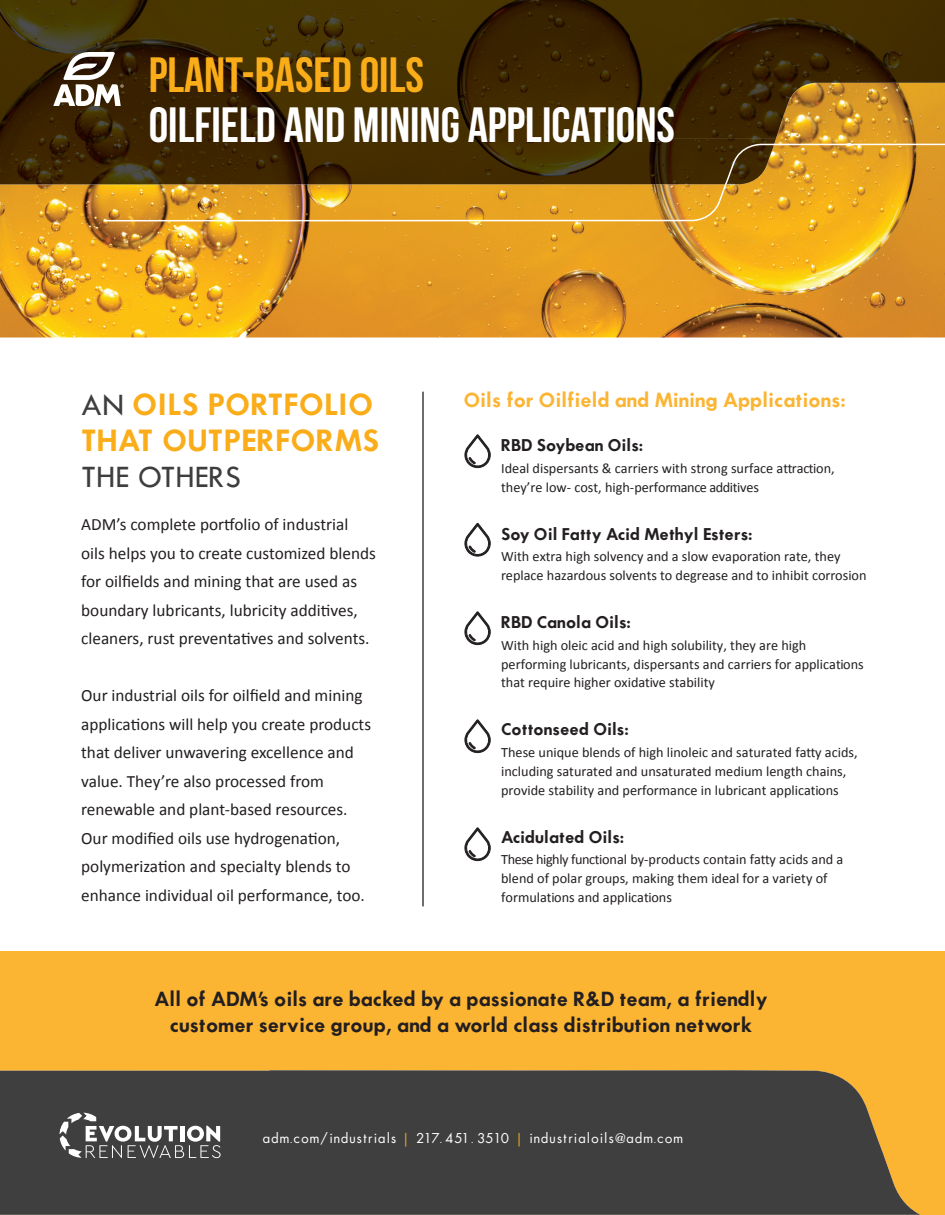
<style>
.page{position:relative;width:945px;height:1215px;background:#fff}
.page>*{position:absolute;margin:0;border:0;box-sizing:border-box;transform-origin:0 0}
.t1{font:49.5px "Bebas Neue";color:#fff}
.t2{font:49.5px "Bebas Neue";color:#faad19}
.t3{font:600 27px/36px "Futura";letter-spacing:.025em;color:#faad19}
.t4{font:500 27px "Futura";letter-spacing:.025em;color:#3e3e3f}
.t5{font:600 18px/25.5px "Futura";color:#231f20;text-align:center}
.t6{font:600 18px "Futura";color:#fcb433}
.t7{font:17.25px/28.5px "Calibri";color:#231f20}
.t8{font:600 15px "Futura";color:#231f20}
.t9{font:14.25px/18.8px "Calibri";color:#231f20}
.t10{font:13.5px "Futura";letter-spacing:.075em;color:#fff}
.s1{font-weight:500;color:#3e3e3f}
.s2{color:#faad19}
</style>
<div class="page">
<div style="left:0;top:951px;width:945px;height:264px;background:#fcb433"></div>
<img style="left:0;top:184px;width:945px;height:154px">
<div style="left:0;top:1070px;width:920px;height:145px;background:#3f3f40"></div>
<img style="left:0;top:0;width:102px;height:184px">
<svg style="left:102px;top:0;width:843px;height:223px;background:#69490c"></svg>
<hr style="left:422px;top:392px;width:2px;height:514px;background:#3e3e3f">
<svg style="left:465px;top:434px;width:26px;height:34px"></svg>
<svg style="left:465px;top:523px;width:26px;height:33px"></svg>
<svg style="left:465px;top:611px;width:26px;height:34px"></svg>
<svg style="left:465px;top:719px;width:26px;height:34px"></svg>
<svg style="left:465px;top:827px;width:26px;height:34px"></svg>
<svg style="left:53px;top:52px;width:71px;height:54px"></svg>
<svg style="left:59px;top:1113px;width:162px;height:45px;background:#6d6d6e"></svg>
<h1 class="t2" style="left:149px;top:48px;width:277px">PLANT-BASED OILS</h1>
<h1 class="t1" style="left:149px;top:98px;width:528px">OILFIELD AND MINING APPLICATIONS</h1>
<h2 class="t3" style="left:81px;top:385px;width:300px"><span class="s1">AN</span> OILS PORTFOLIO<br>THAT OUTPERFORMS</h2>
<h2 class="t4" style="left:81px;top:459px;width:161px">THE OTHERS</h2>
<p class="t7" style="left:81px;top:510px;width:296px">ADM’s complete portfolio of industrial oils helps you to create customized blends for oilfields and mining that are used as boundary lubricants, lubricity additives, cleaners, rust preventatives and solvents.</p>
<p class="t7" style="left:81px;top:681px;width:291px">Our industrial oils for oilfield and mining applications will help you create products that deliver unwavering excellence and value. They’re also processed from renewable and plant-based resources.<br>Our modified oils use hydrogenation, polymerization and specialty blends to enhance individual oil performance, too.</p>
<p class="t6" style="left:464px;top:388px;width:383px">Oils for Oilfield and Mining Applications:</p>
<p class="t8" style="left:501px;top:435px;width:144px">RBD Soybean Oils:</p>
<p class="t9" style="left:501px;top:458px;width:335px">Ideal dispersants &amp; carriers with strong surface attraction, they’re low- cost, high-performance additives</p>
<p class="t8" style="left:501px;top:523px;width:253px">Soy Oil Fatty Acid Methyl Esters:</p>
<p class="t9" style="left:501px;top:547px;width:367px">With extra high solvency and a slow evaporation rate, they replace hazardous solvents to degrease and to inhibit corrosion</p>
<p class="t8" style="left:501px;top:612px;width:131px">RBD Canola Oils:</p>
<p class="t9" style="left:501px;top:635px;width:364px">With high oleic acid and high solubility, they are high performing lubricants, dispersants and carriers for applications that require higher oxidative stability</p>
<p class="t8" style="left:501px;top:719px;width:129px">Cottonseed Oils:</p>
<p class="t9" style="left:501px;top:743px;width:358px">These unique blends of high linoleic and saturated fatty acids, including saturated and unsaturated medium length chains, provide stability and performance in lubricant applications</p>
<p class="t8" style="left:501px;top:826px;width:125px">Acidulated Oils:</p>
<p class="t9" style="left:501px;top:850px;width:344px">These highly functional by-products contain fatty acids and a blend of polar groups, making them ideal for a variety of formulations and applications</p>
<p class="t5" style="left:154px;top:986px;width:615px">All of ADM’s oils are backed by a passionate R&amp;D team, a friendly customer service group, and a world class distribution network</p>
<p class="t10" style="left:263px;top:1130px;width:421px">adm.com/industrials <span class="s2">|</span> 217. 451 . 3510 <span class="s2">|</span> industrialoils@adm.com</p>
</div>
